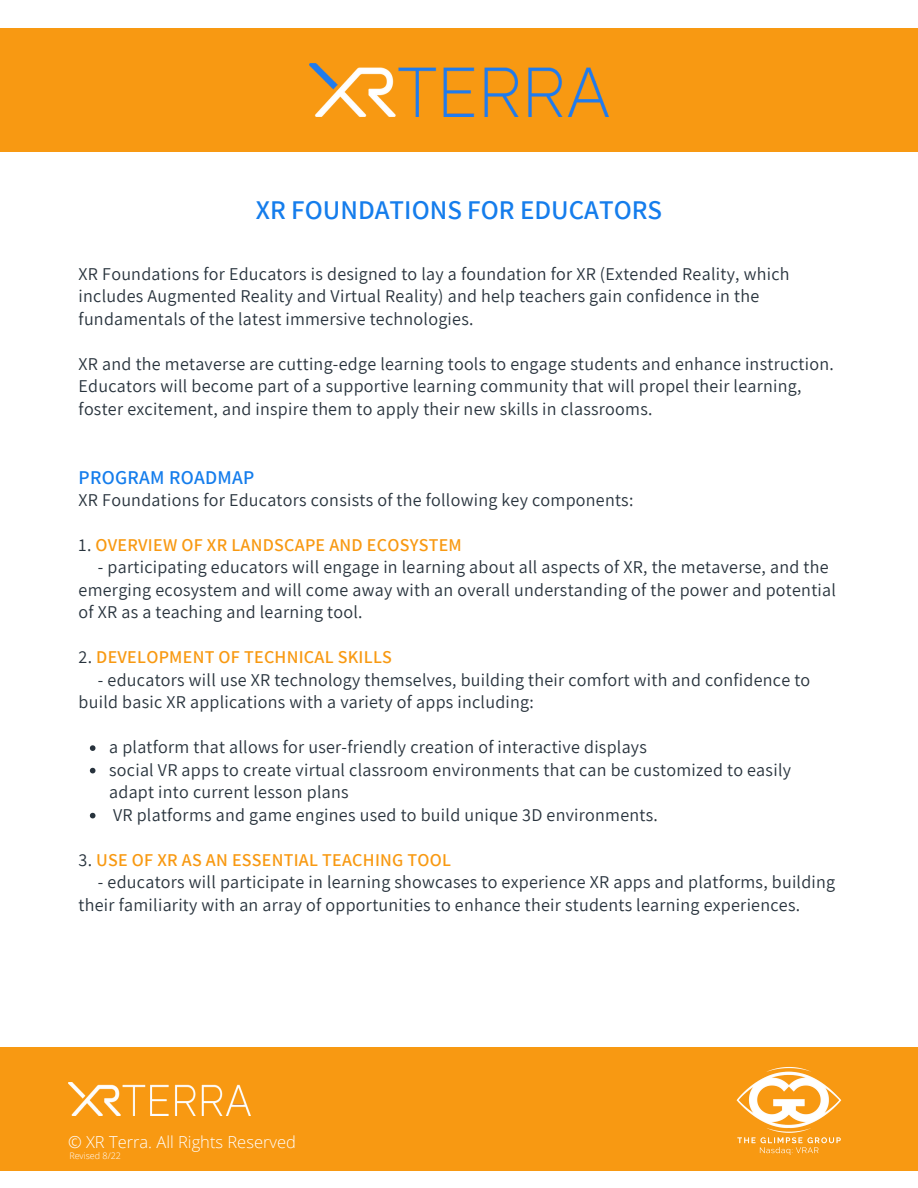
<style>
.page{position:relative;width:918px;height:1188px;background:#fff}
.page>*{position:absolute;margin:0;border:0;box-sizing:border-box;transform-origin:0 0}
.t1{font:600 27px "Assistant";color:#157dec}
.t2{font:600 19.5px "Assistant";letter-spacing:.015em;color:#157dec}
.t3{font:18px/22.5px "Assistant";letter-spacing:.015em;color:#28333d}
.t4{font:600 18px "Assistant";letter-spacing:.015em;color:#f89912}
.t5{font:300 16.5px "Open Sans";color:#fff}
.t6{font:300 9px "Open Sans";color:#fff}
.s1{font-weight:400;color:#28333d}
</style>
<div class="page">
<svg style="left:90px;top:745px;width:6px;height:6px"></svg>
<svg style="left:90px;top:768px;width:6px;height:5px"></svg>
<svg style="left:90px;top:813px;width:6px;height:5px"></svg>
<div style="left:0;top:29px;width:918px;height:122px;background:#f89912"></div>
<div style="left:0;top:1048px;width:918px;height:122px;background:#f89912"></div>
<img style="left:736px;top:1066px;width:106px;height:89px">
<img style="left:68px;top:1082px;width:182px;height:33px">
<img style="left:310px;top:64px;width:298px;height:53px">
<h1 class="t1" style="left:256px;top:192px;width:408px">XR FOUNDATIONS FOR EDUCATORS</h1>
<p class="t3" style="left:79px;top:262px;width:712px">XR Foundations for Educators is designed to lay a foundation for XR (Extended Reality, which includes Augmented Reality and Virtual Reality) and help teachers gain confidence in the fundamentals of the latest immersive technologies.</p>
<p class="t3" style="left:79px;top:352px;width:757px">XR and the metaverse are cutting-edge learning tools to engage students and enhance instruction.<br>Educators will become part of a supportive learning community that will propel their learning, foster excitement, and inspire them to apply their new skills in classrooms.</p>
<p class="t2" style="left:79px;top:464px;width:177px">PROGRAM ROADMAP</p>
<p class="t3" style="left:79px;top:488px;width:556px">XR Foundations for Educators consists of the following key components:</p>
<p class="t4" style="left:79px;top:532px;width:385px"><span class="s1">1.</span> OVERVIEW OF XR LANDSCAPE AND ECOSYSTEM</p>
<p class="t3" style="left:79px;top:555px;width:759px;text-indent:19px">- participating educators will engage in learning about all aspects of XR, the metaverse, and the emerging ecosystem and will come away with an overall understanding of the power and potential of XR as a teaching and learning tool.</p>
<p class="t4" style="left:79px;top:645px;width:315px"><span class="s1">2.</span> DEVELOPMENT OF TECHNICAL SKILLS</p>
<p class="t3" style="left:79px;top:668px;width:733px;text-indent:19px">- educators will use XR technology themselves, building their comfort with and confidence to build basic XR applications with a variety of apps including:</p>
<p class="t3" style="left:109px;top:735px;width:683px">a platform that allows for user-friendly creation of interactive displays<br>social VR apps to create virtual classroom environments that can be customized to easily adapt into current lesson plans<br>VR platforms and game engines used to build unique 3D environments.</p>
<p class="t4" style="left:79px;top:847px;width:374px"><span class="s1">3.</span> USE OF XR AS AN ESSENTIAL TEACHING TOOL</p>
<p class="t3" style="left:79px;top:870px;width:758px;text-indent:19px">- educators will participate in learning showcases to experience XR apps and platforms, building their familiarity with an array of opportunities to enhance their students learning experiences.</p>
<p class="t5" style="left:68px;top:1131px;width:229px">© XR Terra. All Rights Reserved</p>
<p class="t6" style="left:69px;top:1150px;width:53px">Revised 8/22</p>
</div>
